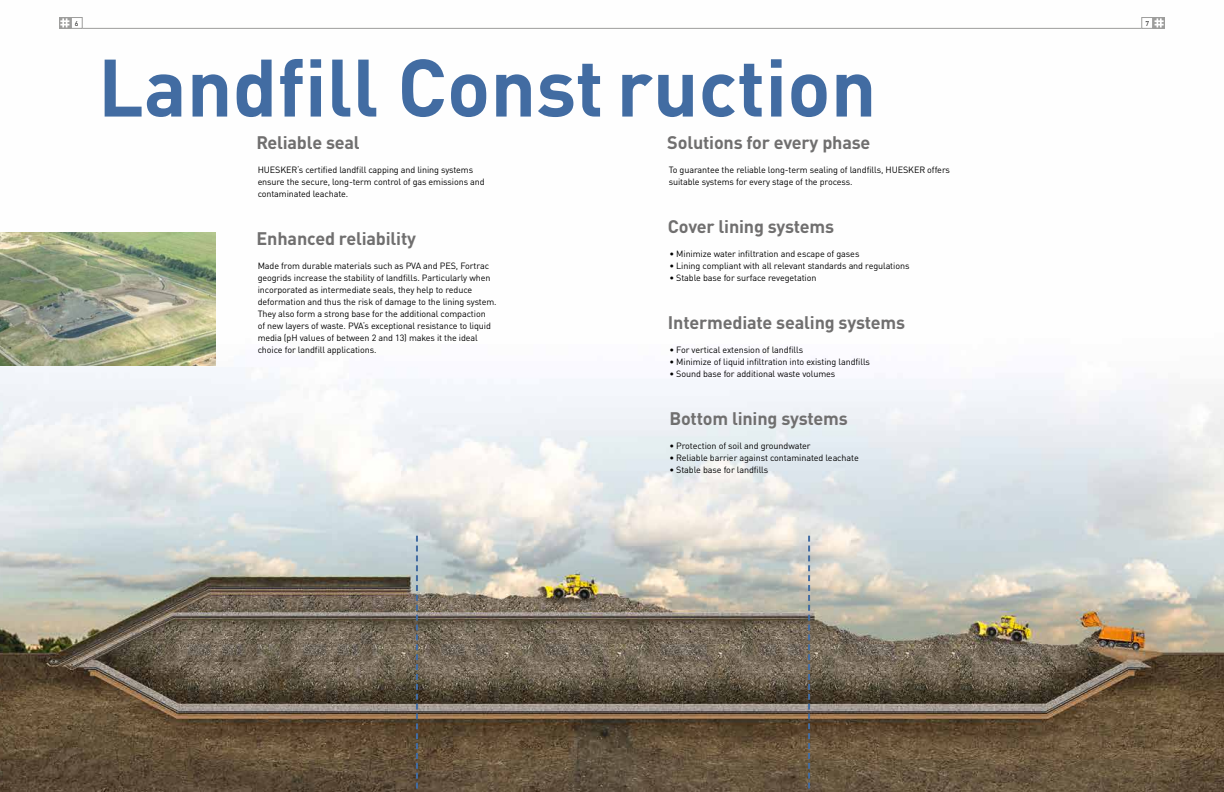
<style>
.page{position:relative;width:1224px;height:792px;background:#fff}
.page>*{position:absolute;margin:0;border:0;box-sizing:border-box;transform-origin:0 0}
.t1{font:700 80px "DINOT";color:#426ca2}
.t2{font:700 18px "DINOT";letter-spacing:-.01em;color:#706f6f}
.t3{font:9px/12px "DINOT";letter-spacing:-.01em;color:#000}
.t4{font:7px "DINOT";color:#000}
</style>
<div class="page">
<img style="left:0;top:17px;width:1224px;height:775px">
<svg style="left:59px;top:17px;width:12px;height:12px"></svg>
<svg style="left:60px;top:18px;width:9px;height:9px"></svg>
<div style="left:71px;top:18px;width:11px;height:10px;background:#fff"></div>
<div style="left:71px;top:17px;width:11px;height:12px;border:1px solid #9d9d9c"></div>
<hr style="left:82px;top:28px;width:530px;height:1px;background:#9d9d9c">
<svg style="left:1153px;top:17px;width:12px;height:12px"></svg>
<svg style="left:1155px;top:18px;width:9px;height:9px"></svg>
<div style="left:1142px;top:18px;width:11px;height:10px;background:#fff"></div>
<div style="left:1142px;top:17px;width:11px;height:12px;border:1px solid #9d9d9c"></div>
<hr style="left:612px;top:28px;width:530px;height:1px;background:#9d9d9c">
<svg style="left:416px;top:536px;width:2px;height:256px"></svg>
<svg style="left:808px;top:536px;width:2px;height:256px"></svg>
<img style="left:0;top:232px;width:216px;height:134px">
<p class="t4" style="left:75px;top:19px;width:5px">6</p>
<p class="t4" style="left:1145px;top:19px;width:5px">7</p>
<h1 class="t1" style="left:98px;top:35px;width:780px">Landfill Const ruction</h1>
<h2 class="t2" style="left:256px;top:131px;width:105px">Reliable seal</h2>
<p class="t3" style="left:258px;top:164px;width:229px">HUESKER‘s certified landfill capping and lining systems ensure the secure, long-term control of gas emissions and contaminated leachate.</p>
<h2 class="t2" style="left:257px;top:227px;width:161px">Enhanced reliability</h2>
<p class="t3" style="left:258px;top:260px;width:241px">Made from durable materials such as PVA and PES, Fortrac geogrids increase the stability of landfills. Particularly when incorporated as intermediate seals, they help to reduce deformation and thus the risk of damage to the lining system.<br>They also form a strong base for the additional compaction<br>of new layers of waste. PVA‘s exceptional resistance to liquid media (pH values of between 2 and 13) makes it the ideal choice for landfill applications.</p>
<h2 class="t2" style="left:667px;top:131px;width:205px">Solutions for every phase</h2>
<p class="t3" style="left:669px;top:164px;width:283px">To guarantee the reliable long-term sealing of landfills, HUESKER offers suitable systems for every stage of the process.</p>
<h2 class="t2" style="left:668px;top:215px;width:168px">Cover lining systems</h2>
<p class="t3" style="left:669px;top:248px;width:192px">• Minimize water infiltration and escape of gases</p>
<p class="t3" style="left:669px;top:260px;width:242px">• Lining compliant with all relevant standards and regulations</p>
<p class="t3" style="left:669px;top:272px;width:149px">• Stable base for surface revegetation</p>
<h2 class="t2" style="left:668px;top:311px;width:239px">Intermediate sealing systems</h2>
<p class="t3" style="left:669px;top:344px;width:135px">• For vertical extension of landfills</p>
<p class="t3" style="left:669px;top:356px;width:202px">• Minimize of liquid infiltration into existing landfills</p>
<p class="t3" style="left:669px;top:368px;width:167px">• Sound base for additional waste volumes</p>
<h2 class="t2" style="left:669px;top:407px;width:180px">Bottom lining systems</h2>
<p class="t3" style="left:669px;top:440px;width:143px">• Protection of soil and groundwater</p>
<p class="t3" style="left:669px;top:452px;width:191px">• Reliable barrier against contaminated leachate</p>
<p class="t3" style="left:669px;top:464px;width:100px">• Stable base for landfills</p>
</div>
